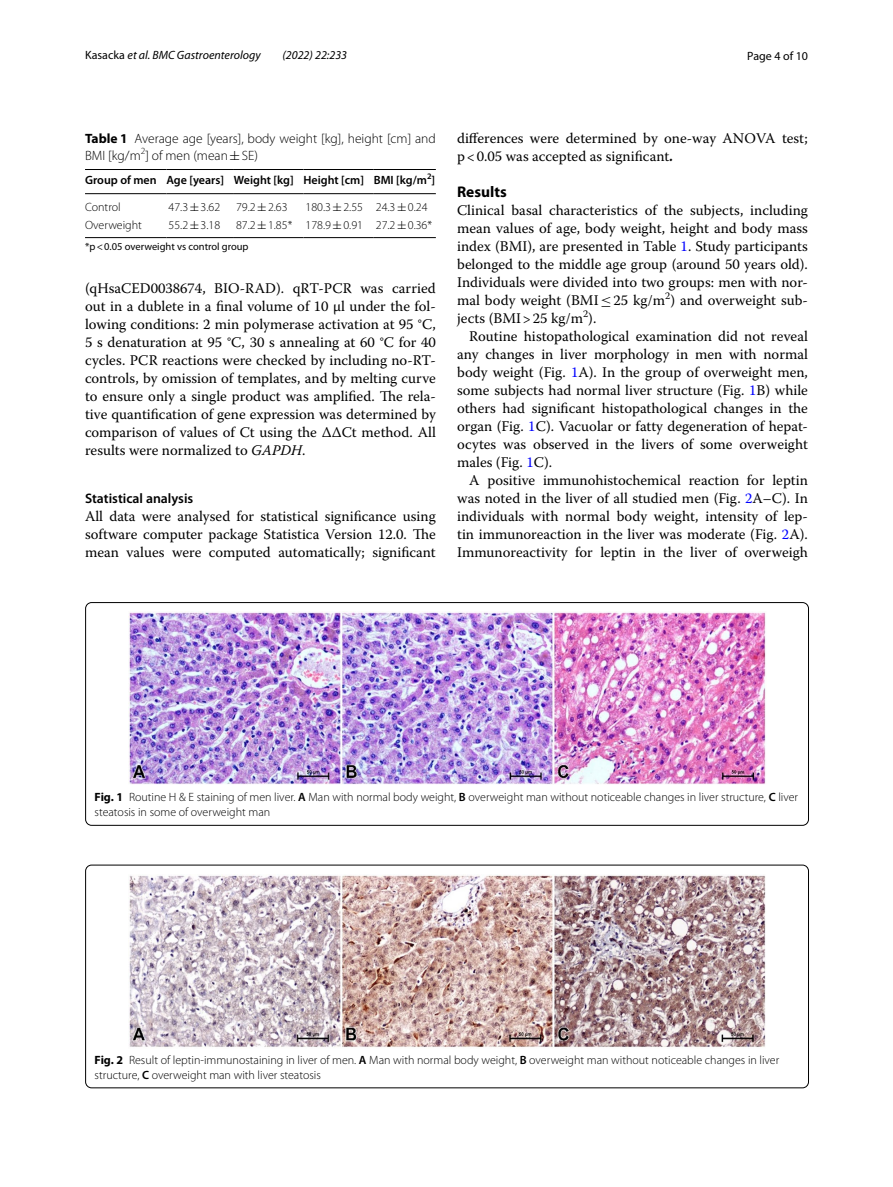
<style>
.page{position:relative;width:893px;height:1187px;background:#fff}
.page>*{position:absolute;margin:0;border:0;box-sizing:border-box;transform-origin:0 0}
.t1{font:700 15.45px "Myriad Pro";color:#000}
.t2{font:14.7px/18px "Warnock Pro";color:#000;text-align:justify}
.t3{font:600 13.8px "Myriad Pro";color:#000}
.t4{font:300 13.5px/16.5px "Myriad Pro";color:#000}
.t5{font:300 12px/15px "Myriad Pro";color:#000}
.t6{font:600 12px "Myriad Pro";color:#000}
.t7{font:italic 12px "Myriad Pro";color:#000}
.t8{font:12px "Myriad Pro";color:#000}
.t9{font:10.5px "Myriad Pro";color:#000}
.s1{font-style:normal}
.s2{font-weight:700}
.s3{font-family:"MTSY";font-weight:400}
.s4{font-style:italic}
.s5{color:#00f}
.s6{font-family:"MTSY"}
.s7{font-weight:600}
</style>
<div class="page">
<hr style="left:85px;top:169px;width:81px;height:1px;background:#000">
<hr style="left:85px;top:193px;width:81px;height:1px;background:#000">
<hr style="left:166px;top:169px;width:68px;height:1px;background:#000">
<hr style="left:166px;top:193px;width:68px;height:1px;background:#000">
<hr style="left:234px;top:169px;width:69px;height:1px;background:#000">
<hr style="left:234px;top:193px;width:69px;height:1px;background:#000">
<hr style="left:303px;top:169px;width:71px;height:1px;background:#000">
<hr style="left:303px;top:193px;width:71px;height:1px;background:#000">
<hr style="left:374px;top:169px;width:62px;height:1px;background:#000">
<hr style="left:374px;top:193px;width:62px;height:1px;background:#000">
<hr style="left:85px;top:237px;width:81px;height:1px;background:#000">
<hr style="left:166px;top:237px;width:68px;height:1px;background:#000">
<hr style="left:234px;top:237px;width:69px;height:1px;background:#000">
<hr style="left:303px;top:237px;width:71px;height:1px;background:#000">
<hr style="left:374px;top:237px;width:62px;height:1px;background:#000">
<img style="left:128px;top:611px;width:638px;height:174px">
<div style="left:85px;top:602px;width:724px;height:223px;border:1px solid #000;border-radius:6px"></div>
<img style="left:129px;top:874px;width:637px;height:174px">
<div style="left:85px;top:864px;width:724px;height:223px;border:1px solid #000;border-radius:6px"></div>
<p class="t7" style="left:85px;top:48px;width:177px"><span class="s1">Kasacka</span> et al. BMC Gastroenterology</p>
<p class="t7" style="left:282px;top:48px;width:66px">(2022) 22:233</p>
<p class="t8" style="left:747px;top:48px;width:62px">Page 4 of 10</p>
<p class="t4" style="left:85px;top:130px;width:352px"><span class="s2">Table 1</span> Average age [years], body weight [kg], height [cm] and<br>BMI [kg/m<sup>2</sup>] of men (mean<span class="s3">±</span>SE)</p>
<p class="t6" style="left:85px;top:172px;width:352px">Group of men Age [years] Weight [kg] Height [cm] BMI [kg/m<sup>2</sup>]</p>
<p class="t5" style="left:85px;top:199px;width:37px">Control</p>
<p class="t5" style="left:169px;top:199px;width:53px">47.3<span class="s3">±</span>3.62</p>
<p class="t5" style="left:236px;top:199px;width:53px">79.2<span class="s3">±</span>2.63</p>
<p class="t5" style="left:306px;top:199px;width:123px">180.3<span class="s3">±</span>2.55 24.3<span class="s3">±</span>0.24</p>
<p class="t5" style="left:85px;top:218px;width:58px">Overweight</p>
<p class="t5" style="left:169px;top:218px;width:53px">55.2<span class="s3">±</span>3.18</p>
<p class="t5" style="left:236px;top:218px;width:198px">87.2<span class="s3">±</span>1.85* 178.9<span class="s3">±</span>0.91 27.2<span class="s3">±</span>0.36*</p>
<p class="t9" style="left:85px;top:240px;width:165px">*p&lt;0.05 overweight vs control group</p>
<p class="t2" style="left:85px;top:278px;width:352px">(qHsaCED0038674, BIO-RAD). qRT-PCR was carried out in a dublete in a final volume of 10 μl under the fol&shy;lowing conditions: 2 min polymerase activation at 95 °C, 5 s denaturation at 95 °C, 30 s annealing at 60 °C for 40 cycles. PCR reactions were checked by including no-RT&shy;controls, by omission of templates, and by melting curve to ensure only a single product was amplified. The rela&shy;tive quantification of gene expression was determined by comparison of values of Ct using the ΔΔCt method. All results were normalized to <span class="s4">GAPDH</span>.</p>
<p class="t3" style="left:85px;top:489px;width:110px">Statistical analysis</p>
<p class="t2" style="left:85px;top:506px;width:352px">All data were analysed for statistical significance using software computer package Statistica Version 12.0. The mean values were computed automatically; significant</p>
<p class="t2" style="left:457px;top:128px;width:352px">differences were determined by one-way ANOVA test; p&lt;0.05 was accepted as significant<span class="s2">.</span></p>
<p class="t1" style="left:457px;top:181px;width:51px">Results</p>
<p class="t2" style="left:457px;top:200px;width:352px">Clinical basal characteristics of the subjects, including mean values of age, body weight, height and body mass index (BMI), are presented in Table <span class="s5">1</span>. Study participants belonged to the middle age group (around 50 years old).<br>Individuals were divided into two groups: men with nor&shy;mal body weight (BMI<span class="s6">≤</span>25 kg/m<sup>2</sup>) and overweight sub&shy;jects (BMI&gt;25 kg/m<sup>2</sup>).</p>
<p class="t2" style="left:457px;top:326px;width:352px;text-indent:12px">Routine histopathological examination did not reveal any changes in liver morphology in men with normal body weight (Fig. <span class="s5">1</span>A). In the group of overweight men, some subjects had normal liver structure (Fig. <span class="s5">1</span>B) while others had significant histopathological changes in the organ (Fig. <span class="s5">1</span>C). Vacuolar or fatty degeneration of hepat&shy;ocytes was observed in the livers of some overweight males (Fig. <span class="s5">1</span>C).</p>
<p class="t2" style="left:457px;top:470px;width:352px;text-indent:12px">A positive immunohistochemical reaction for leptin was noted in the liver of all studied men (Fig. <span class="s5">2</span>A–C). In individuals with normal body weight, intensity of lep&shy;tin immunoreaction in the liver was moderate (Fig. <span class="s5">2</span>A).<br>Immunoreactivity for leptin in the liver of overweigh</p>
<p class="t5" style="left:95px;top:789px;width:705px"><span class="s2">Fig. 1</span> Routine H &amp; E staining of men liver. <span class="s7">A</span> Man with normal body weight, <span class="s7">B</span> overweight man without noticeable changes in liver structure, <span class="s7">C</span> liver steatosis in some of overweight man</p>
<p class="t5" style="left:95px;top:1052px;width:686px"><span class="s2">Fig. 2</span> Result of leptin-immunostaining in liver of men. <span class="s7">A</span> Man with normal body weight, <span class="s7">B</span> overweight man without noticeable changes in liver structure, <span class="s7">C</span> overweight man with liver steatosis</p>
</div>
